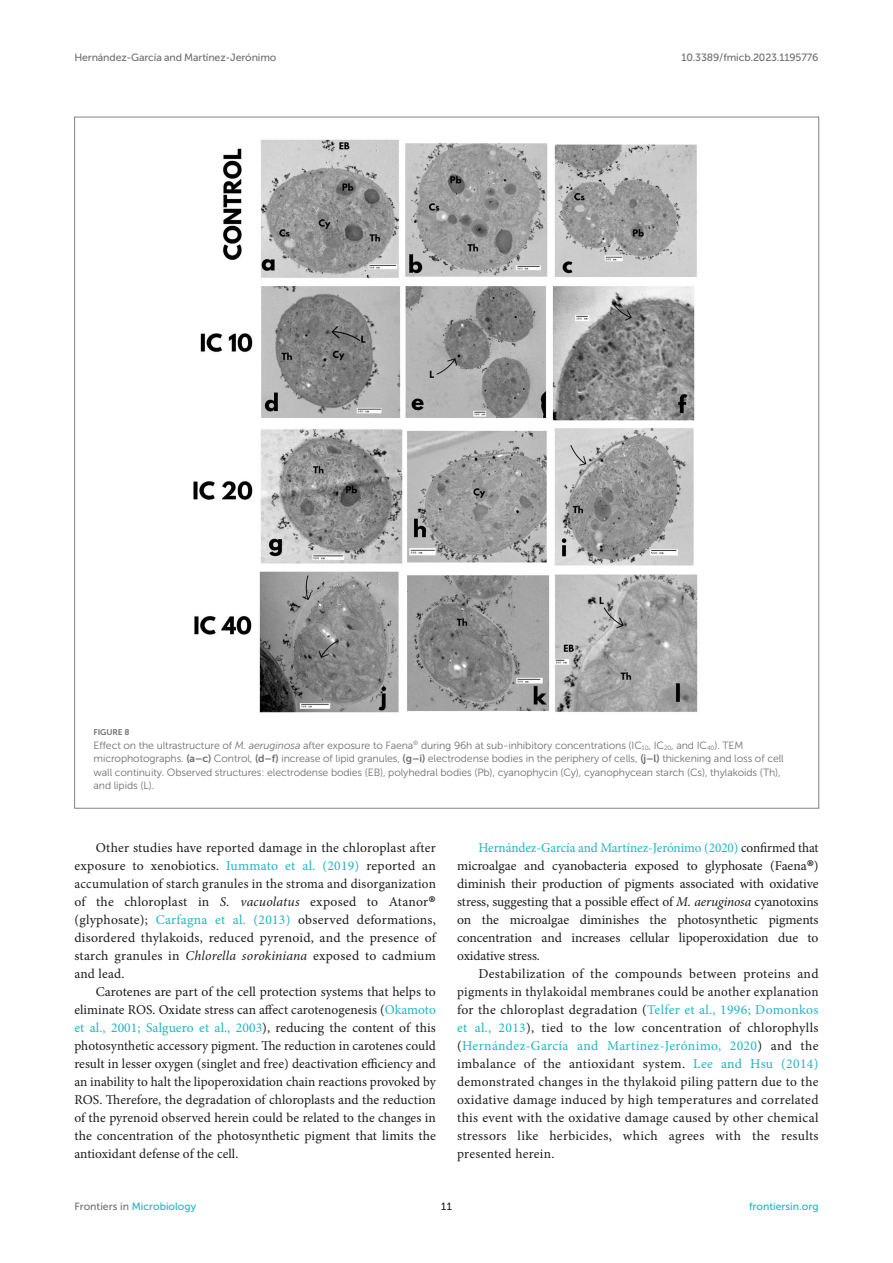
<style>
.page{position:relative;width:893px;height:1263px;background:#fff}
.page>*{position:absolute;margin:0;border:0;box-sizing:border-box;transform-origin:0 0}
.TEXT{font:13.5px/18px "Minion Pro";letter-spacing:.01em;color:#1b1c1b;text-align:justify}
.FIG_LEG{font:10.5px/13.5px "Museo Sans 300";letter-spacing:-.01em;color:#706f70}
.t1{font:10.5px "Museo Sans 500";letter-spacing:-.015em;color:#706f70}
.t2{font:10.5px "Museo Sans 500";color:#1db5c3}
.t3{font:10.5px "Museo Sans 500";color:#1b1c1b}
.FIG_HD{font:8.25px "Museo Sans 700";letter-spacing:-.01em;color:#706f70}
.s1{font-style:italic}
.s2{font-family:"Museo Sans 700"}
.s3{color:#1db5c3}
.s4{font-size:22.5px;color:#000}
.s5{color:#706f70}
</style>
<div class="page">
<img style="left:193px;top:139px;width:505px;height:574px">
<p class="t1" style="left:74px;top:51px;width:203px">Hernández-García and Martínez-Jerónimo</p>
<p class="t1" style="left:681px;top:51px;width:139px">10.3389/fmicb.2023.1195776</p>
<p class="FIG_HD" style="left:94px;top:728px;width:37px">FIGURE 8</p>
<p class="FIG_LEG" style="left:94px;top:738px;width:692px">Effect on the ultrastructure of <span class="s1">M. aeruginosa</span> after exposure to Faena<sup>®</sup> during 96 h at sub-inhibitory concentrations (IC<sub>10</sub>, IC<sub>20</sub>, and IC<sub>40</sub>). TEM microphotographs. <span class="s2">(a–c)</span> Control, <span class="s2">(d–f)</span> increase of lipid granules, <span class="s2">(g–i)</span> electrodense bodies in the periphery of cells, <span class="s2">(j–l)</span> thickening and loss of cell wall continuity. Observed structures: electrodense bodies (EB), polyhedral bodies (Pb), cyanophycin (Cy), cyanophycean starch (Cs), thylakoids (Th), and lipids (L).</p>
<p class="TEXT" style="left:74px;top:839px;width:363px;text-indent:21px">Other studies have reported damage in the chloroplast after exposure to xenobiotics. <span class="s3">Iummato et al. (2019)</span> reported an accumulation of starch granules in the stroma and disorganization of the chloroplast in <span class="s1">S. vacuolatus</span> exposed to Atanor<span class="s4">® </span>(glyphosate); <span class="s3">Carfagna et al. (2013)</span> observed deformations, disordered thylakoids, reduced pyrenoid, and the presence of starch granules in <span class="s1">Chlorella sorokiniana</span> exposed to cadmium and lead.</p>
<p class="TEXT" style="left:74px;top:983px;width:363px;text-indent:21px">Carotenes are part of the cell protection systems that helps to eliminate ROS. Oxidate stress can affect carotenogenesis (<span class="s3">Okamoto et al., 2001; Salguero et al., 2003</span>), reducing the content of this photosynthetic accessory pigment. The reduction in carotenes could result in lesser oxygen (singlet and free) deactivation efficiency and an inability to halt the lipoperoxidation chain reactions provoked by ROS. Therefore, the degradation of chloroplasts and the reduction of the pyrenoid observed herein could be related to the changes in the concentration of the photosynthetic pigment that limits the antioxidant defense of the cell.</p>
<p class="TEXT" style="left:457px;top:839px;width:363px;text-indent:21px"><span class="s3">Hernández-García and Martínez-Jerónimo (2020)</span> confirmed that microalgae and cyanobacteria exposed to glyphosate (Faena<span class="s4">®</span>) diminish their production of pigments associated with oxidative stress, suggesting that a possible effect of <span class="s1">M. aeruginosa</span> cyanotoxins on the microalgae diminishes the photosynthetic pigments concentration and increases cellular lipoperoxidation due to oxidative stress.</p>
<p class="TEXT" style="left:457px;top:965px;width:363px;text-indent:21px">Destabilization of the compounds between proteins and pigments in thylakoidal membranes could be another explanation for the chloroplast degradation (<span class="s3">Telfer et al., 1996; Domonkos et al., 2013</span>), tied to the low concentration of chlorophylls (<span class="s3">Hernández-García and Martínez-Jerónimo, 2020</span>) and the imbalance of the antioxidant system. <span class="s3">Lee and Hsu (2014) </span>demonstrated changes in the thylakoid piling pattern due to the oxidative damage induced by high temperatures and correlated this event with the oxidative damage caused by other chemical stressors like herbicides, which agrees with the results presented herein.</p>
<p class="t2" style="left:74px;top:1200px;width:123px"><span class="s5">Frontiers in</span> Microbiology</p>
<p class="t3" style="left:441px;top:1200px;width:12px">11</p>
<p class="t2" style="left:749px;top:1200px;width:71px">frontiersin.org</p>
</div>
